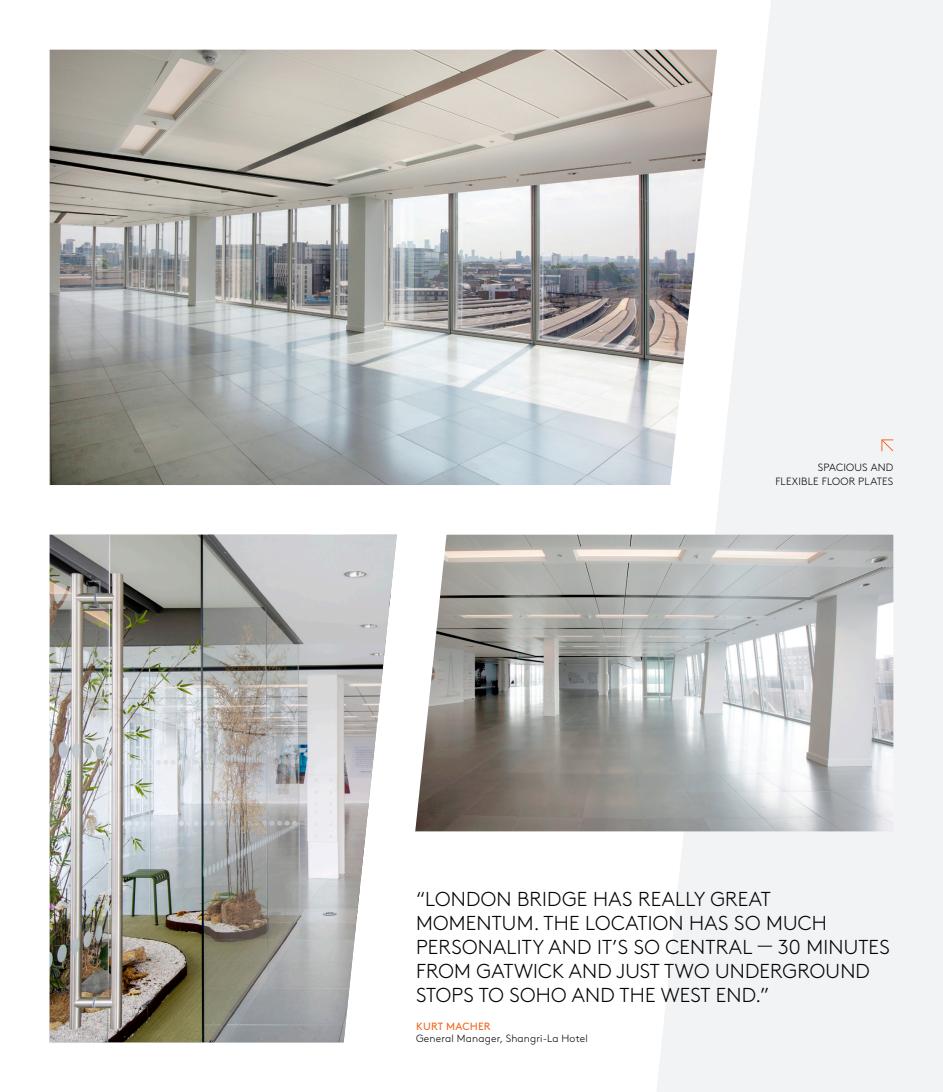
<style>
.page{position:relative;width:943px;height:1092px;background:#fff}
.page>*{position:absolute;margin:0;border:0;box-sizing:border-box;transform-origin:0 0}
.t1{font:300 20.12px/24.2px "Brown Pro";letter-spacing:.01em;color:#020000}
.Caption_-_Title{font:300 10.5px/14px "Brown Pro";letter-spacing:.015em;color:#020000;text-align:right}
.Quote_-_Title{font:300 10.5px "Brown Pro";letter-spacing:.02em;color:#020000}
.Quote_-_Name{font:10.5px "Brown Pro";letter-spacing:.015em;color:#f36a24}
</style>
<div class="page">
<svg style="left:656px;top:0;width:287px;height:1091px;fill:#f2f3f4"></svg>
<img style="left:50px;top:50px;width:667px;height:435px">
<svg style="left:880px;top:439px;width:14px;height:13px"></svg>
<img style="left:415px;top:534px;width:478px;height:297px">
<img style="left:50px;top:534px;width:347px;height:508px">
<p class="Caption_-_Title" style="left:775px;top:459px;width:119px">SPACIOUS AND<br>FLEXIBLE FLOOR PLATES</p>
<p class="t1" style="left:416px;top:885px;width:475px">“LONDON BRIDGE HAS REALLY GREAT MOMENTUM. THE LOCATION HAS SO MUCH PERSONALITY AND IT’S SO CENTRAL — 30 MINUTES FROM GATWICK AND JUST TWO UNDERGROUND STOPS TO SOHO AND THE WEST END.”</p>
<p class="Quote_-_Name" style="left:416px;top:1017px;width:76px">KURT MACHER</p>
<p class="Quote_-_Title" style="left:416px;top:1030px;width:173px">General Manager, Shangri-La Hotel</p>
</div>
